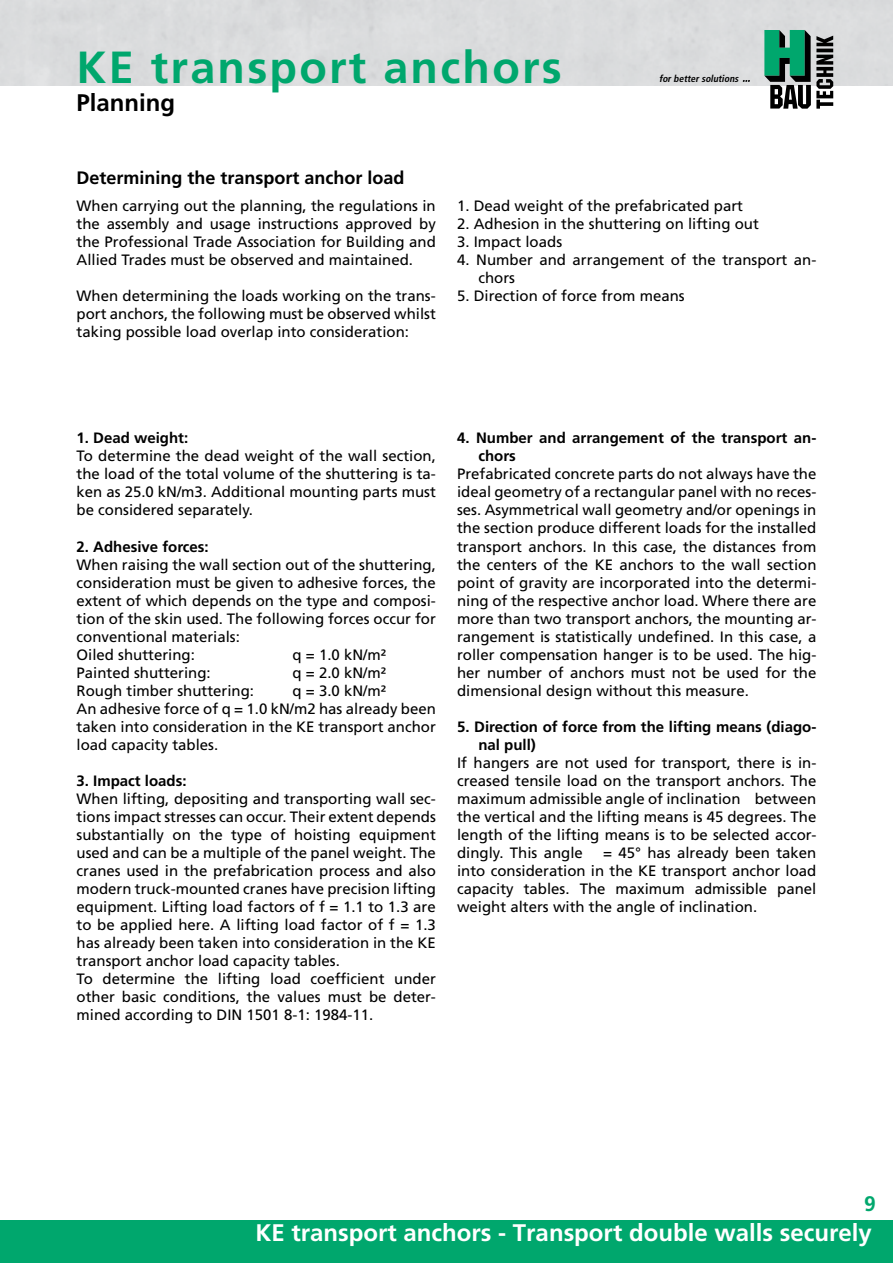
<style>
.page{position:relative;width:893px;height:1263px;background:#fff}
.page>*{position:absolute;margin:0;border:0;box-sizing:border-box;transform-origin:0 0}
.t1{font:700 45px "Frutiger LT Std";letter-spacing:.05em;color:#00a76d}
.t2{font:700 24px "Frutiger LT Std";color:#fff}
.t3{font:700 24px "Frutiger LT Std";color:#000}
.t4{font:700 21px "Frutiger LT Std";color:#00a76d}
.t5{font:700 18px "Frutiger LT Std";color:#000}
.t6{font:15px/18px "Frutiger LT Std";color:#000;text-align:justify}
.t7{font:700 15px/18px "Frutiger LT Std";color:#000}
.t8{font:italic 700 condensed 9.75px "Frutiger LT Std";color:#000}
</style>
<div class="page">
<div style="left:0;top:1220px;width:893px;height:43px;background:#00a76d"></div>
<svg style="left:764px;top:30px;width:69px;height:79px"></svg>
<svg style="left:743px;top:80px;width:7px;height:2px"></svg>
<h1 class="t1" style="left:77px;top:41px;width:487px">KE transport anchors</h1>
<h2 class="t3" style="left:77px;top:89px;width:100px">Planning</h2>
<p class="t5" style="left:77px;top:167px;width:330px">Determining the transport anchor load</p>
<p class="t8" style="left:659px;top:73px;width:83px">forbettersolutions</p>
<p class="t6" style="left:77px;top:197px;width:361px">When carrying out the planning, the regulations in the assembly and usage instructions approved by the Professional Trade Association for Building and Allied Trades must be observed and maintained.</p>
<p class="t6" style="left:77px;top:287px;width:361px">When determining the loads working on the trans&shy;port anchors, the following must be observed whilst taking possible load overlap into consideration:</p>
<p class="t6" style="left:457px;top:197px;width:287px">1. Dead weight of the prefabricated part</p>
<p class="t6" style="left:457px;top:215px;width:303px">2. Adhesion in the shuttering on lifting out</p>
<p class="t6" style="left:457px;top:233px;width:107px">3. Impact loads</p>
<p class="t6" style="left:478px;top:251px;width:340px;text-indent:-21px">4. Number and arrangement of the transport an&shy;chors</p>
<p class="t6" style="left:457px;top:287px;width:229px">5. Direction of force from means</p>
<p class="t7" style="left:77px;top:429px;width:113px">1. Dead weight:</p>
<p class="t6" style="left:77px;top:447px;width:361px">To determine the dead weight of the wall section, the load of the total volume of the shuttering is ta&shy;ken as 25.0 kN/m3. Additional mounting parts must be considered separately.</p>
<p class="t7" style="left:77px;top:537px;width:134px">2. Adhesive forces:</p>
<p class="t6" style="left:77px;top:555px;width:361px;text-align:left">When raising the wall section out of the shuttering, consideration must be given to adhesive forces, the extent of which depends on the type and composi&shy;tion of the skin used. The following forces occur for conventional materials:<br>Oiled shuttering:</p>
<p class="t6" style="left:293px;top:645px;width:95px">q = 1.0 kN/m²</p>
<p class="t6" style="left:77px;top:663px;width:136px">Painted shuttering:</p>
<p class="t6" style="left:293px;top:663px;width:95px">q = 2.0 kN/m²</p>
<p class="t6" style="left:77px;top:681px;width:179px">Rough timber shuttering:</p>
<p class="t6" style="left:77px;top:681px;width:361px;text-align:left;text-indent:216px">q = 3.0 kN/m²<br>An adhesive force of q = 1.0 kN/m2 has already been taken into consideration in the KE transport anchor load capacity tables.</p>
<p class="t7" style="left:77px;top:771px;width:112px">3. Impact loads:</p>
<p class="t6" style="left:77px;top:789px;width:361px;text-align:left">When lifting, depositing and transporting wall sec&shy;tions impact stresses can occur. Their extent depends substantially on the type of hoisting equipment used and can be a multiple of the panel weight. The cranes used in the prefabrication process and also modern truck-mounted cranes have precision lifting equipment. Lifting load factors of f = 1.1 to 1.3 are to be applied here. A lifting load factor of f = 1.3 has already been taken into consideration in the KE transport anchor load capacity tables.<br>To determine the lifting load coefficient under other basic conditions, the values must be deter&shy;mined according to DIN 1501 8-1: 1984-11.</p>
<p class="t7" style="left:478px;top:429px;width:340px;text-indent:-21px">4. Number and arrangement of the transport an&shy;chors</p>
<p class="t6" style="left:457px;top:465px;width:361px">Prefabricated concrete parts do not always have the ideal geometry of a rectangular panel with no reces&shy;ses. Asymmetrical wall geometry and/or openings in the section produce different loads for the installed transport anchors. In this case, the distances from the centers of the KE anchors to the wall section point of gravity are incorporated into the determi&shy;ning of the respective anchor load. Where there are more than two transport anchors, the mounting ar&shy;rangement is statistically undefined. In this case, a roller compensation hanger is to be used. The hig&shy;her number of anchors must not be used for the dimensional design without this measure.</p>
<p class="t7" style="left:478px;top:717px;width:340px;text-indent:-21px">5. Direction of force from the lifting means (diago&shy;nal pull)</p>
<p class="t6" style="left:457px;top:753px;width:361px">If hangers are not used for transport, there is in&shy;creased tensile load on the transport anchors. The maximum admissible angle of inclination α between the vertical and the lifting means is 45 degrees. The length of the lifting means is to be selected accor&shy;dingly. This angle</p>
<p class="t6" style="left:457px;top:843px;width:361px;text-indent:146px">= 45° has already been taken into consideration in the KE transport anchor load capacity tables. The maximum admissible panel weight alters with the angle of inclination.</p>
<h3 class="t4" style="left:864px;top:1191px;width:13px">9</h3>
<h2 class="t2" style="left:256px;top:1218px;width:618px">KE transport anchors - Transport double walls securely</h2>
</div>
